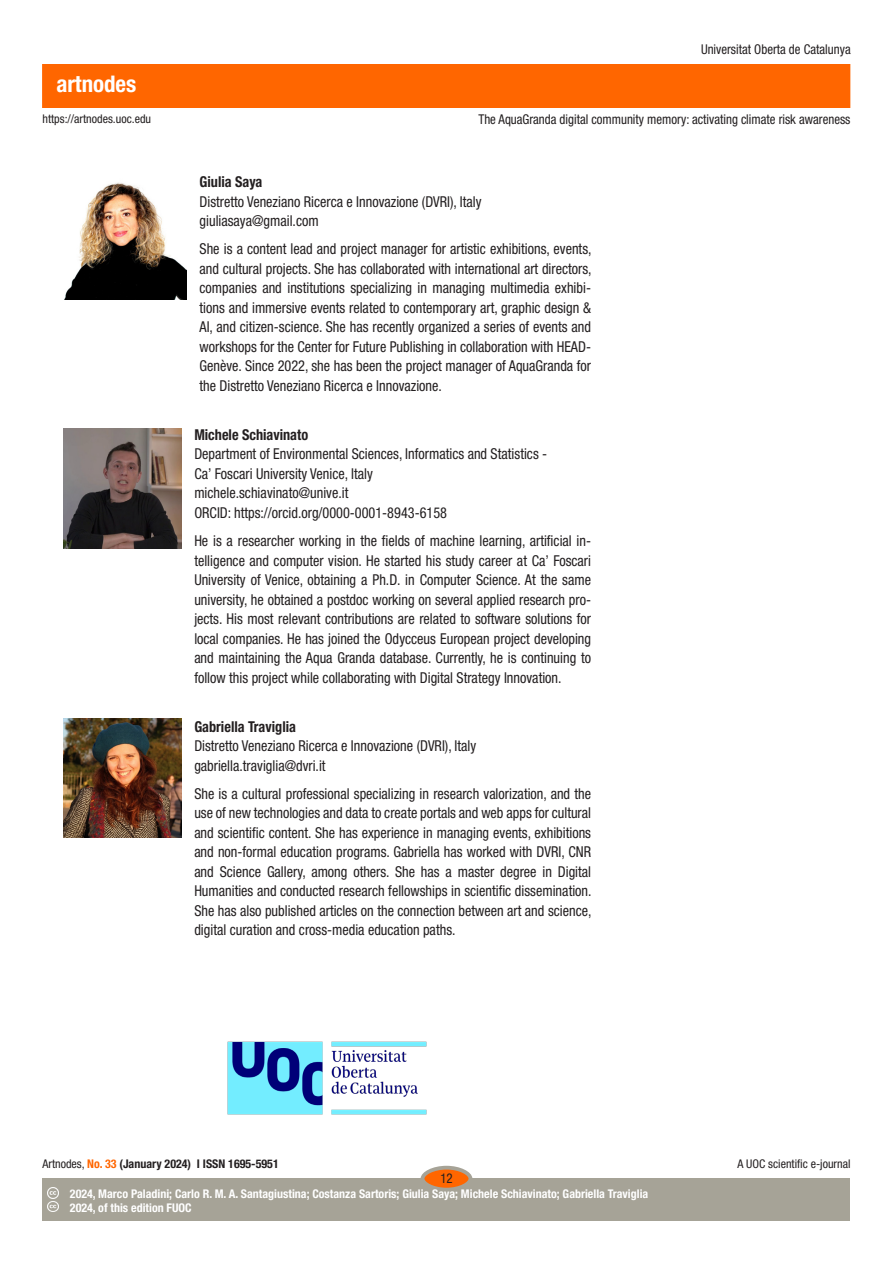
<style>
.page{position:relative;width:893px;height:1263px;background:#fff}
.page>*{position:absolute;margin:0;border:0;box-sizing:border-box;transform-origin:0 0}
.t1{font:700 condensed 22.95px "Helvetica Neue LT Std";color:#fff}
._04_CV_autor{font:condensed 15px/19.5px "Helvetica Neue LT Std";color:#231f20;text-align:justify;scale:.95 1}
._02_texto_base_1_F{font:condensed 15px "Helvetica Neue LT Std";color:#231f20;scale:.95 1}
._02_texto_base_1{font:condensed 15px "Helvetica Neue LT Std";color:#231f20;scale:.95 1}
._02_texto_base_1-2{font:700 condensed 15px "Helvetica Neue LT Std";color:#231f20;scale:.95 1}
.t2{font:condensed 13.5px "Helvetica Neue LT Std";color:#231f20;scale:.95 1}
.t3{font:700 condensed 12px/13.5px "Helvetica Neue LT Std";color:#fff}
.t4{font:condensed 12px "Helvetica Neue LT Std";color:#231f20}
.t5{font:700 condensed 12px "Helvetica Neue LT Std";color:#231f20}
.s1{font-weight:400}
.s2{color:#f60}
</style>
<div class="page">
<div style="left:43px;top:65px;width:807px;height:42px;background:#f60"></div>
<div style="left:43px;top:1178px;width:807px;height:42px;background:#a6a397"></div>
<div style="left:422px;top:1168px;width:48px;height:21px;background:#f60;border-radius:50%"></div>
<div style="left:421px;top:1166px;width:51px;height:25px;border:4px solid #a6a397;border-radius:50%"></div>
<svg style="left:47px;top:1187px;width:11px;height:25px"></svg>
<img style="left:227px;top:1041px;width:200px;height:74px">
<img style="left:64px;top:182px;width:123px;height:117px">
<img style="left:64px;top:429px;width:118px;height:120px">
<img style="left:64px;top:718px;width:118px;height:120px">
<h1 class="t1" style="left:56px;top:69px;width:81px">artnodes</h1>
<p class="t2" style="left:701px;top:42px;width:159px">Universitat Oberta de Catalunya</p>
<p class="t4" style="left:43px;top:112px;width:110px">https://artnodes.uoc.edu</p>
<p class="t2" style="left:478px;top:112px;width:393px">The AquaGranda digital community memory: activating climate risk awareness</p>
<p class="_02_texto_base_1-2" style="left:200px;top:173px;width:68px">Giulia Saya</p>
<p class="_02_texto_base_1" style="left:200px;top:193px;width:298px">Distretto Veneziano Ricerca e Innovazione (DVRI), Italy</p>
<p class="_02_texto_base_1_F" style="left:200px;top:212px;width:127px">giuliasaya@gmail.com</p>
<p class="_04_CV_autor" style="left:200px;top:239px;width:414px">She is a content lead and project manager for artistic exhibitions, events, and cultural projects. She has collaborated with international art directors, companies and institutions specializing in managing multimedia exhibi&shy;tions and immersive events related to contemporary art, graphic design &amp; AI, and citizen-science. She has recently organized a series of events and workshops for the Center for Future Publishing in collaboration with HEAD-Genève. Since 2022, she has been the project manager of AquaGranda for the Distretto Veneziano Ricerca e Innovazione.</p>
<p class="_02_texto_base_1-2" style="left:194px;top:426px;width:121px">Michele Schiavinato</p>
<p class="_02_texto_base_1_F" style="left:194px;top:445px;width:373px">Department of Environmental Sciences, Informatics and Statistics -</p>
<p class="_02_texto_base_1_F" style="left:194px;top:465px;width:189px">Ca’ Foscari University Venice, Italy</p>
<p class="_02_texto_base_1_F" style="left:194px;top:484px;width:164px">michele.schiavinato@unive.it</p>
<p class="_02_texto_base_1_F" style="left:194px;top:504px;width:268px">ORCID: https://orcid.org/0000-0001-8943-6158</p>
<p class="_04_CV_autor" style="left:194px;top:531px;width:419px">He is a researcher working in the fields of machine learning, artificial in&shy;telligence and computer vision. He started his study career at Ca’ Foscari University of Venice, obtaining a Ph.D. in Computer Science. At the same university, he obtained a postdoc working on several applied research pro&shy;jects. His most relevant contributions are related to software solutions for local companies. He has joined the Odycceus European project developing and maintaining the Aqua Granda database. Currently, he is continuing to follow this project while collaborating with Digital Strategy Innovation.</p>
<p class="_02_texto_base_1-2" style="left:194px;top:717px;width:109px">Gabriella Traviglia</p>
<p class="_02_texto_base_1_F" style="left:194px;top:737px;width:298px">Distretto Veneziano Ricerca e Innovazione (DVRI), Italy</p>
<p class="_02_texto_base_1_F" style="left:194px;top:757px;width:140px">gabriella.traviglia@dvri.it</p>
<p class="_04_CV_autor" style="left:194px;top:784px;width:420px">She is a cultural professional specializing in research valorization, and the use of new technologies and data to create portals and web apps for cultural and scientific content. She has experience in managing events, exhibitions and non-formal education programs. Gabriella has worked with DVRI, CNR and Science Gallery, among others. She has a master degree in Digital Humanities and conducted research fellowships in scientific dissemination.<br>She has also published articles on the connection between art and science, digital curation and cross-media education paths.</p>
<p class="t5" style="left:43px;top:1157px;width:238px"><span class="s1">Artnodes,</span> <span class="s2">No. 33</span> (January 2024) I ISSN 1695-5951</p>
<p class="t4" style="left:737px;top:1157px;width:115px">A UOC scientific e-journal</p>
<p class="t3" style="left:70px;top:1187px;width:580px">2024, Marco Paladini; Carlo R. M. A. Santagiustina; Costanza Sartoris; Giulia Saya; Michele Schiavinato; Gabriella Traviglia<br>2024, of this edition FUOC</p>
<p class="t2" style="left:440px;top:1171px;width:14px">12</p>
</div>
